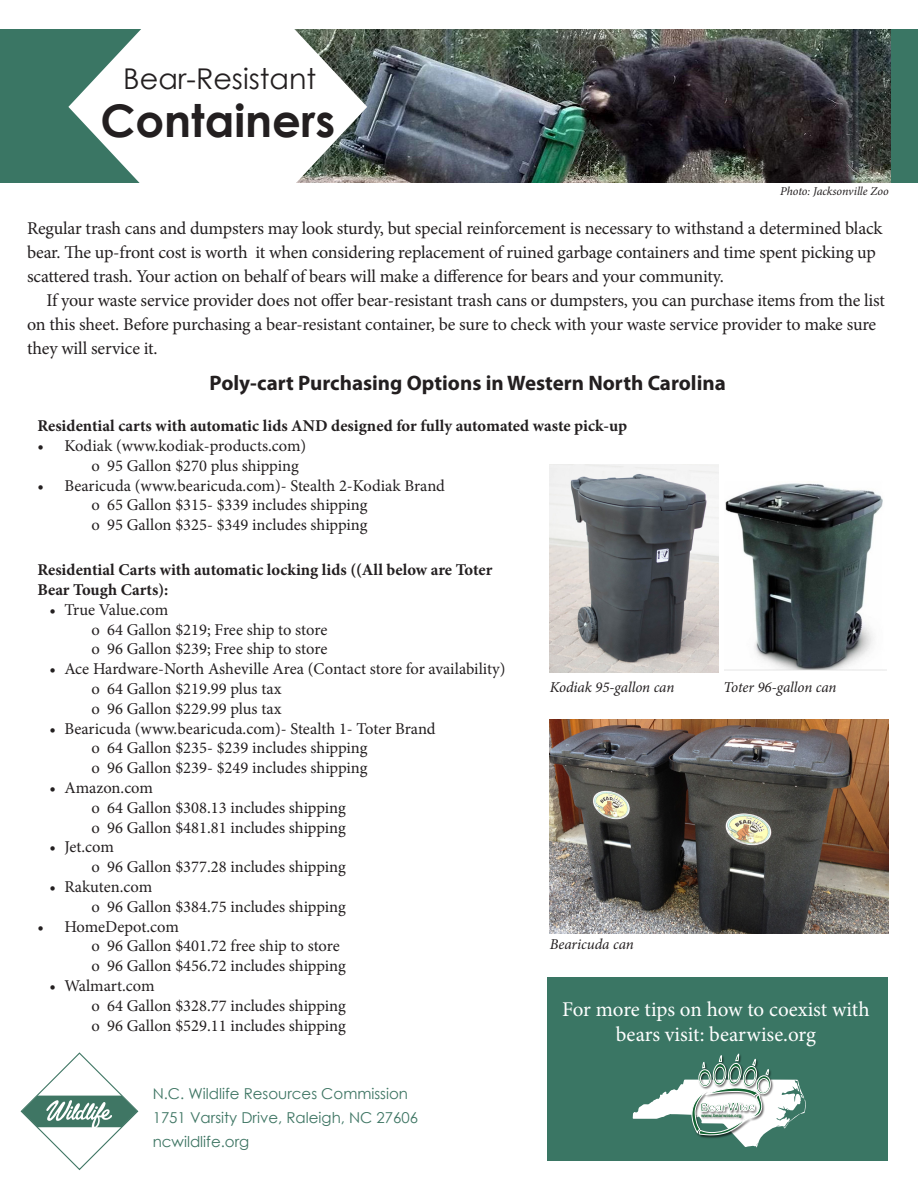
<style>
.page{position:relative;width:918px;height:1188px;background:#fff}
.page>*{position:absolute;margin:0;border:0;box-sizing:border-box;transform-origin:0 0}
.t1{font:700 45px "Century Gothic";color:#231f20}
.t2{font:28.65px "Century Gothic";color:#231f20}
.t3{font:21px/25.2px "Minion Pro";letter-spacing:-.005em;color:#fff;text-align:center}
.t4{font:700 21px "Myriad Pro";color:#231f20}
.t5{font:18px/24px "Minion Pro";letter-spacing:-.015em;color:#231f20}
.t6{font:16.5px "Minion Pro";color:#231f20}
.t7{font:700 16.5px/19.8px "Minion Pro";color:#231f20}
.t8{font:15px/24px "Century Gothic";color:#3f7664}
.t9{font:italic 15px "Minion Pro";letter-spacing:-.005em;color:#231f20}
.t10{font:italic 12px "Minion Pro";letter-spacing:-.005em;color:#231f20}
.t11{font:4.5px "Arial Rounded MT Bold";color:#136433}
</style>
<div class="page">
<img style="left:725px;top:483px;width:161px;height:188px">
<div style="left:0;top:29px;width:295px;height:153px;background:#3a7664"></div>
<div style="left:547px;top:977px;width:341px;height:184px;background:#3a7664"></div>
<div style="left:814px;top:29px;width:104px;height:153px;background:#3a7664"></div>
<img style="left:367px;top:29px;width:524px;height:153px">
<svg style="left:68px;top:29px;width:299px;height:154px;fill:#fff"></svg>
<img style="left:550px;top:464px;width:169px;height:208px">
<img style="left:549px;top:719px;width:339px;height:214px">
<svg style="left:20px;top:1052px;width:119px;height:118px"></svg>
<svg style="left:633px;top:1053px;width:173px;height:94px"></svg>
<img style="left:700px;top:1111px;width:46px;height:11px">
<p class="t2" style="left:123px;top:59px;width:195px">Bear-Resistant</p>
<p class="t1" style="left:100px;top:86px;width:236px">Containers</p>
<p class="t10" style="left:780px;top:183px;width:110px">Photo: Jacksonville Zoo</p>
<p class="t5" style="left:27px;top:217px;width:857px">Regular trash cans and dumpsters may look sturdy, but special reinforcement is necessary to withstand a determined black bear. The up-front cost is worth it when considering replacement of ruined garbage containers and time spent picking up scattered trash. Your action on behalf of bears will make a difference for bears and your community.</p>
<p class="t5" style="left:27px;top:289px;width:860px;text-indent:20px">If your waste service provider does not offer bear-resistant trash cans or dumpsters, you can purchase items from the list on this sheet. Before purchasing a bear-resistant container, be sure to check with your waste service provider to make sure they will service it.</p>
<p class="t4" style="left:210px;top:369px;width:518px">Poly-cart Purchasing Options in Western North Carolina</p>
<p class="t7" style="left:37px;top:416px;width:591px">Residential carts with automatic lids AND designed for fully automated waste pick-up</p>
<p class="t6" style="left:37px;top:435px;width:271px">• Kodiak (www.kodiak-products.com)</p>
<p class="t6" style="left:91px;top:455px;width:209px">o 95 Gallon $270 plus shipping</p>
<p class="t6" style="left:37px;top:474px;width:409px">• Bearicuda (www.bearicuda.com)- Stealth 2-Kodiak Brand</p>
<p class="t6" style="left:91px;top:494px;width:278px">o 65 Gallon $315- $339 includes shipping</p>
<p class="t6" style="left:91px;top:514px;width:278px">o 95 Gallon $325- $349 includes shipping</p>
<p class="t7" style="left:37px;top:560px;width:457px">Residential Carts with automatic locking lids ((All below are Toter<br>Bear Tough Carts):</p>
<p class="t6" style="left:49px;top:598px;width:121px">• True Value.com</p>
<p class="t6" style="left:91px;top:618px;width:237px">o 64 Gallon $219; Free ship to store</p>
<p class="t6" style="left:91px;top:638px;width:237px">o 96 Gallon $239; Free ship to store</p>
<p class="t6" style="left:49px;top:658px;width:458px">• Ace Hardware-North Asheville Area (Contact store for availability)</p>
<p class="t6" style="left:91px;top:678px;width:192px">o 64 Gallon $219.99 plus tax</p>
<p class="t6" style="left:91px;top:697px;width:192px">o 96 Gallon $229.99 plus tax</p>
<p class="t6" style="left:49px;top:717px;width:388px">• Bearicuda (www.bearicuda.com)- Stealth 1- Toter Brand</p>
<p class="t6" style="left:91px;top:737px;width:278px">o 64 Gallon $235- $239 includes shipping</p>
<p class="t6" style="left:91px;top:757px;width:278px">o 96 Gallon $239- $249 includes shipping</p>
<p class="t6" style="left:49px;top:777px;width:105px">• Amazon.com</p>
<p class="t6" style="left:91px;top:796px;width:256px">o 64 Gallon $308.13 includes shipping</p>
<p class="t6" style="left:91px;top:816px;width:256px">o 96 Gallon $481.81 includes shipping</p>
<p class="t6" style="left:49px;top:836px;width:66px">• Jet.com</p>
<p class="t6" style="left:91px;top:856px;width:256px">o 96 Gallon $377.28 includes shipping</p>
<p class="t6" style="left:49px;top:876px;width:104px">• Rakuten.com</p>
<p class="t6" style="left:91px;top:895px;width:256px">o 96 Gallon $384.75 includes shipping</p>
<p class="t6" style="left:37px;top:915px;width:143px">• HomeDepot.com</p>
<p class="t6" style="left:91px;top:935px;width:250px">o 96 Gallon $401.72 free ship to store</p>
<p class="t6" style="left:91px;top:955px;width:256px">o 96 Gallon $456.72 includes shipping</p>
<p class="t6" style="left:49px;top:975px;width:107px">• Walmart.com</p>
<p class="t6" style="left:91px;top:994px;width:256px">o 64 Gallon $328.77 includes shipping</p>
<p class="t6" style="left:91px;top:1014px;width:256px">o 96 Gallon $529.11 includes shipping</p>
<p class="t9" style="left:550px;top:677px;width:126px">Kodiak 95-gallon can</p>
<p class="t9" style="left:724px;top:677px;width:115px">Toter 96-gallon can</p>
<p class="t9" style="left:550px;top:934px;width:86px">Bearicuda can</p>
<p class="t3" style="left:562px;top:997px;width:309px">For more tips on how to coexist with bears visit: bearwise.org</p>
<p class="t8" style="left:153px;top:1081px;width:267px">N.C. Wildlife Resources Commission<br>1751 Varsity Drive, Raleigh, NC 27606 ncwildlife.org</p>
<p class="t11" style="left:701px;top:1113px;width:42px">www.bearwise.org</p>
</div>
